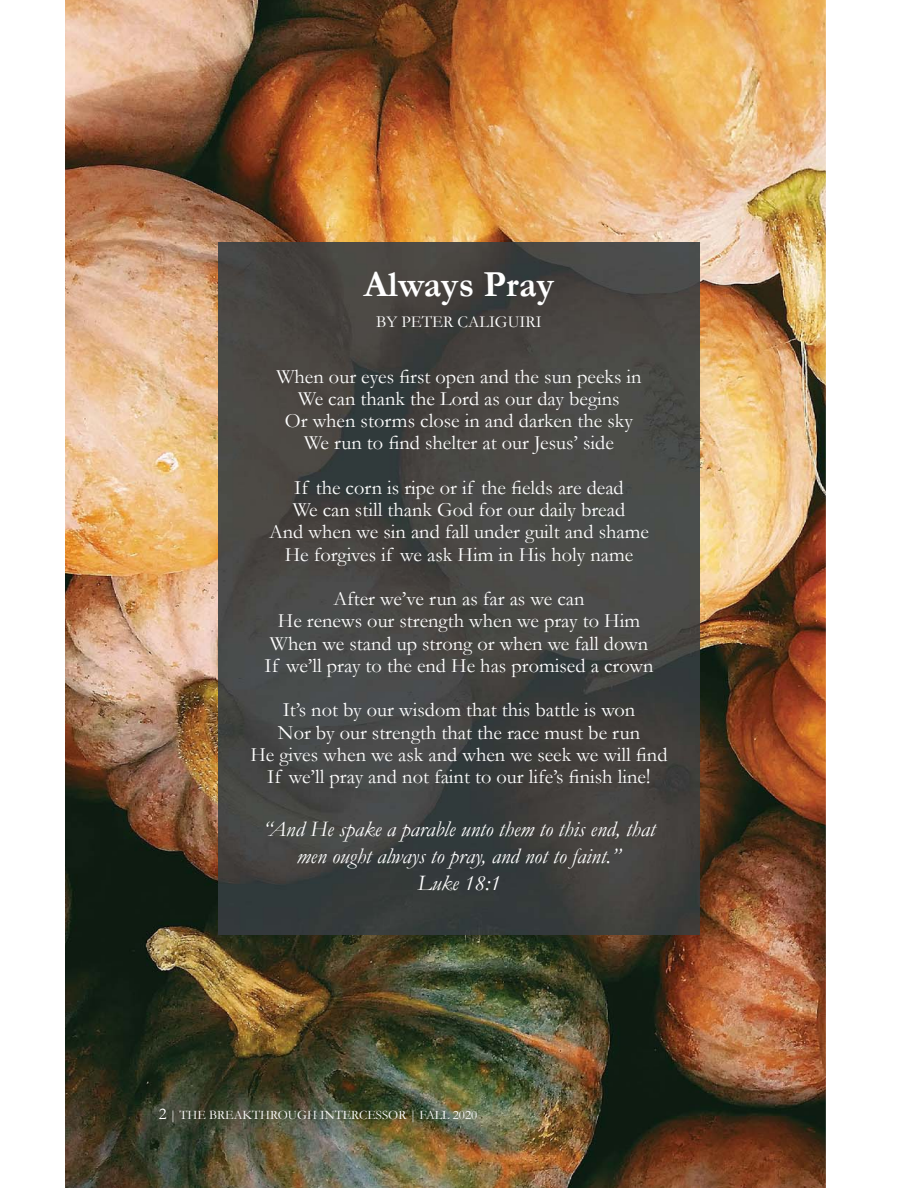
<style>
.page{position:relative;width:918px;height:1188px;background:#fff}
.page>*{position:absolute;margin:0;border:0;box-sizing:border-box;transform-origin:0 0}
.t1{font:700 37.05px "Garamond";color:#fff}
.t2{font:italic 22.2px/26.7px "Garamond";color:#fff;text-align:center}
.t3{font:20.4px/22.2px "Garamond";color:#fff;text-align:center}
.t4{font:16.65px "Garamond";color:#fff}
.t5{font:12.9px "Garamond";color:#fff}
.s1{font-size:22.2px}
.s2{font-size:16.65px}
</style>
<div class="page">
<img style="left:65px;top:0;width:761px;height:1188px">
<img style="left:218px;top:243px;width:482px;height:691px">
<h1 class="t1" style="left:364px;top:264px;width:192px">Always Pray</h1>
<p class="t4" style="left:376px;top:313px;width:167px">BY PETER CALIGUIRI</p>
<p class="t3" style="left:276px;top:366px;width:367px">When our eyes first open and the sun peeks in We can thank the Lord as our day begins<br>Or when storms close in and darken the sky We run to find shelter at our Jesus’ side</p>
<p class="t3" style="left:269px;top:477px;width:381px">If the corn is ripe or if the fields are dead<br>We can still thank God for our daily bread<br>And when we sin and fall under guilt and shame He forgives if we ask Him in His holy name</p>
<p class="t3" style="left:265px;top:588px;width:390px">After we’ve run as far as we can<br>He renews our strength when we pray to Him When we stand up strong or when we fall down If we’ll pray to the end He has promised a crown</p>
<p class="t3" style="left:250px;top:699px;width:419px">It’s not by our wisdom that this battle is won<br>Nor by our strength that the race must be run<br>He gives when we ask and when we seek we will find If we’ll pray and not faint to our life’s finish line<span class="s1">!</span></p>
<p class="t2" style="left:263px;top:816px;width:394px">“And He spake a parable unto them to this end, that men ought always to pray, and not to faint.”<br>Luke 18:1</p>
<p class="t5" style="left:159px;top:1107px;width:320px"><span class="s2">2</span> | THE BREAKTHROUGH INTERCESSOR | FALL 2020</p>
</div>
